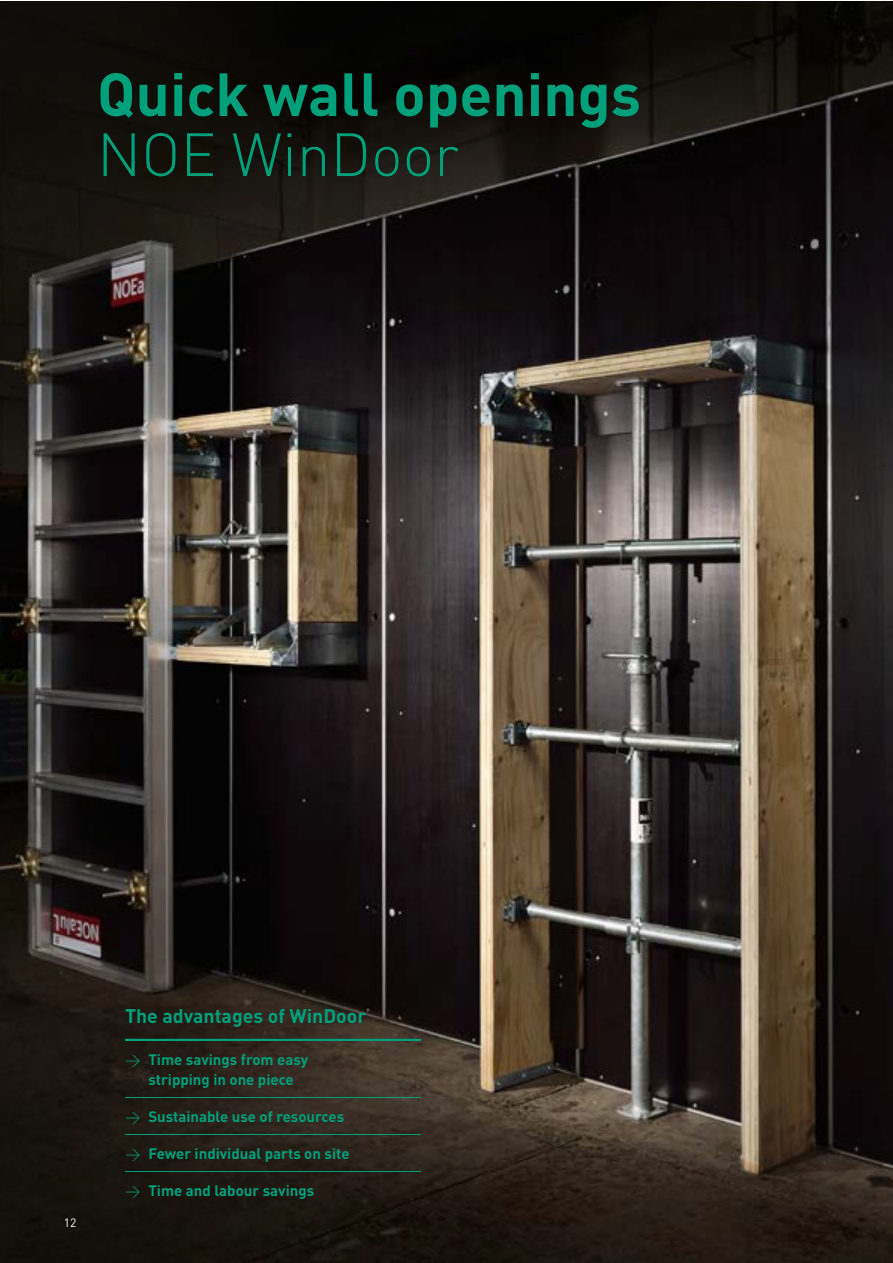
<style>
.page{position:relative;width:893px;height:1263px;background:#fff}
.page>*{position:absolute;margin:0;border:0;box-sizing:border-box;transform-origin:0 0}
.t1{font:700 60px "DIN Pro";color:#00a07a}
.t2{font:300 60px "DIN Pro";color:#00a07a}
.t3{font:700 19.5px "DIN Pro";color:#00a07a}
.t4{font:700 15px/19.5px "DIN Pro";color:#00a07a;text-align:center}
.t5{font:12px "DIN Pro";color:#fff}
.s1{font-weight:300}
</style>
<div class="page">
<img style="left:0;top:2px;width:893px;height:1261px">
<hr style="left:125px;top:1039px;width:296px;height:2px;background:#00a07a">
<hr style="left:125px;top:1097px;width:296px;height:1px;background:#00a07a">
<hr style="left:125px;top:1134px;width:296px;height:1px;background:#00a07a">
<hr style="left:125px;top:1171px;width:296px;height:1px;background:#00a07a">
<h1 class="t1" style="left:97px;top:54px;width:545px">Quick wall openings</h1>
<h1 class="t2" style="left:97px;top:114px;width:363px">NOE WinDoor</h1>
<p class="t5" style="left:64px;top:1215px;width:14px">12</p>
<h2 class="t3" style="left:125px;top:1002px;width:243px">The advantages of WinDoor</h2>
<p class="t4" style="left:125px;top:1049px;width:185px"><span class="s1">→</span> Time savings from easy stripping in one piece</p>
<p class="t4" style="left:125px;top:1106px;width:221px"><span class="s1">→</span> Sustainable use of resources</p>
<p class="t4" style="left:125px;top:1143px;width:226px"><span class="s1">→</span> Fewer individual parts on site</p>
<p class="t4" style="left:125px;top:1180px;width:191px"><span class="s1">→</span> Time and labour savings</p>
</div>
